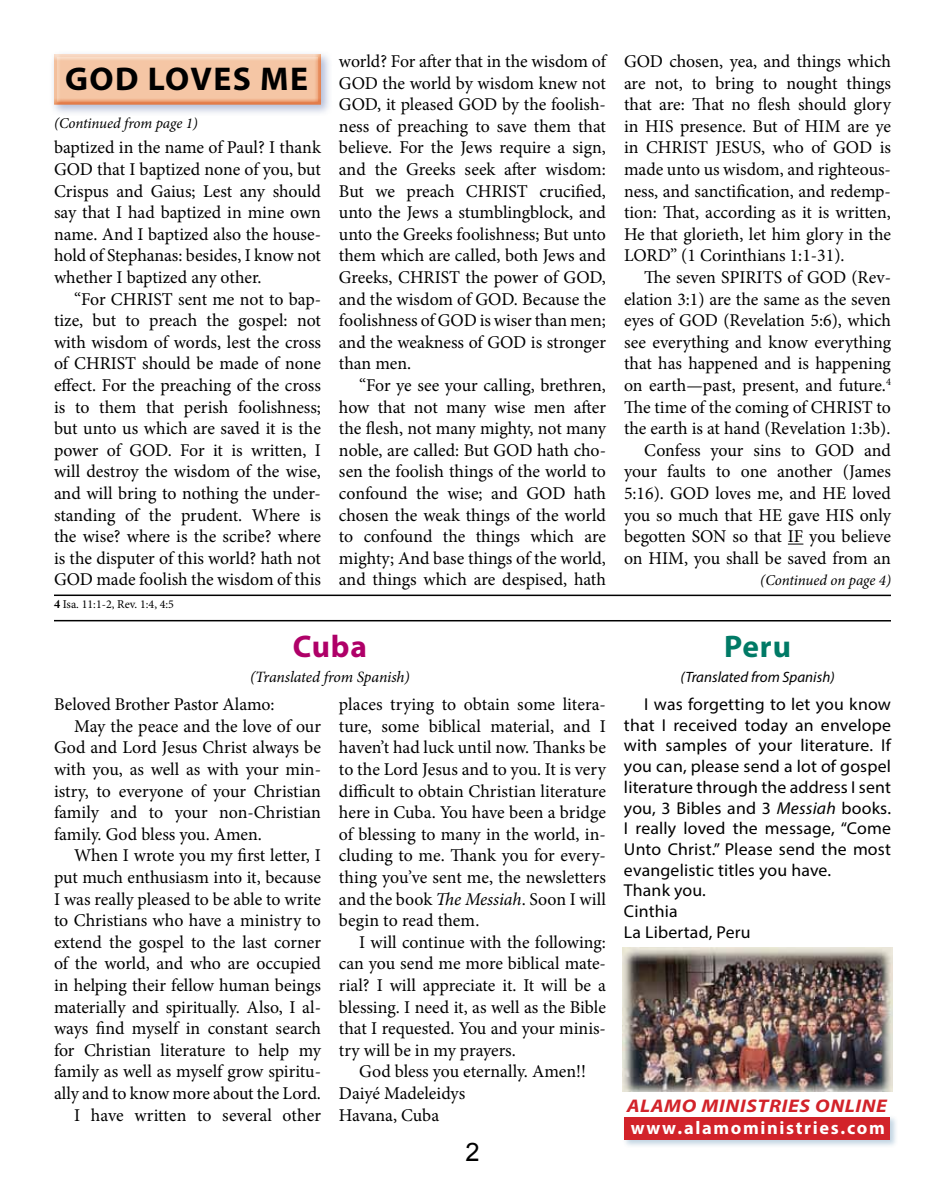
<style>
.page{position:relative;width:945px;height:1188px;background:#fff}
.page>*{position:absolute;margin:0;border:0;box-sizing:border-box;transform-origin:0 0}
.t1{font:700 33px "Myriad Pro";color:#000}
.t2{font:700 31.35px "Myriad Pro";color:#007a66}
.t3{font:700 31.35px "Myriad Pro";color:#af0068}
.t4{font:25.5px "Arial";color:#000}
.t5{font:700 18.3px "Myriad Pro";letter-spacing:.09em;color:#fff}
.t6{font:italic 700 18.3px "Myriad Pro";letter-spacing:.03em;color:#d2232a;scale:1.13 1}
.t7{font:18px/21.6px "Minion Pro";letter-spacing:-.005em;color:#000;text-align:justify}
.t8{font:17.25px/20.7px "Myriad Pro";letter-spacing:.01em;color:#000}
.t9{font:italic 15.75px "Minion Pro";letter-spacing:-.015em;color:#000}
.t10{font:italic 15px "Minion Pro";letter-spacing:-.01em;color:#000}
.t11{font:italic 15px "Myriad Pro";color:#000}
.t12{font:12px "Minion Pro";letter-spacing:.005em;color:#000}
.s1{font-family:"Adobe Caslon Pro";font-weight:700}
.s2{font-style:italic}
</style>
<div class="page">
<div style="left:50px;top:50px;width:283px;height:66px;background:#25408f;opacity:.35"></div>
<div style="left:52px;top:48px;width:270px;height:56px;background:#fff"></div>
<div style="left:52px;top:53px;width:270px;height:52px;background:#e46b24;opacity:.5"></div>
<hr style="left:54px;top:595px;width:837px;height:1px;background:#000">
<img style="left:622px;top:947px;width:270px;height:144px">
<div style="left:622px;top:1115px;width:276px;height:34px;background:#33719f;opacity:.3"></div>
<div style="left:624px;top:1116px;width:266px;height:24px;background:#d2232a"></div>
<div style="left:624px;top:1098px;width:265px;height:18px;background:#fff"></div>
<svg style="left:788px;top:544px;width:15px;height:1px"></svg>
<hr style="left:54px;top:620px;width:837px;height:2px;background:#000">
<h1 class="t1" style="left:65px;top:57px;width:25px">god</h1>
<h1 class="t1" style="left:148px;top:57px;width:21px">loves</h1>
<h1 class="t1" style="left:260px;top:57px;width:24px">me</h1>
<p class="t10" style="left:54px;top:113px;width:145px">(Continued from page 1)</p>
<p class="t7" style="left:54px;top:137px;width:269px">baptized in the name of Paul? I thank GOD that I baptized none of you, but Crispus and Gaius; Lest any should say that I had baptized in mine own name. And I baptized also the house&shy;hold of Stephanas: besides, I know not whether I baptized any other.</p>
<p class="t7" style="left:54px;top:288px;width:269px;text-indent:20px">“For CHRIST sent me not to bap&shy;tize, but to preach the gospel: not with wisdom of words, lest the cross of CHRIST should be made of none effect. For the preaching of the cross is to them that perish foolishness; but unto us which are saved it is the power of GOD. For it is written, I will destroy the wisdom of the wise, and will bring to nothing the under&shy;standing of the prudent. Where is the wise? where is the scribe? where is the disputer of this world? hath not GOD made foolish the wisdom of this</p>
<p class="t12" style="left:54px;top:597px;width:122px"><span class="s1">4</span> Isa. 11:1-2, Rev. 1:4, 4:5</p>
<p class="t7" style="left:339px;top:51px;width:269px">world? For after that in the wisdom of GOD the world by wisdom knew not GOD, it pleased GOD by the foolish&shy;ness of preaching to save them that believe. For the Jews require a sign, and the Greeks seek after wisdom:<br>But we preach CHRIST crucified, unto the Jews a stumblingblock, and unto the Greeks foolishness; But unto them which are called, both Jews and Greeks, CHRIST the power of GOD, and the wisdom of GOD. Because the foolishness of GOD is wiser than men; and the weakness of GOD is stronger than men.</p>
<p class="t7" style="left:339px;top:375px;width:269px;text-indent:20px">“For ye see your calling, brethren, how that not many wise men after the flesh, not many mighty, not many noble, are called: But GOD hath cho&shy;sen the foolish things of the world to confound the wise; and GOD hath chosen the weak things of the world to confound the things which are mighty; And base things of the world, and things which are despised, hath</p>
<h2 class="t3" style="left:293px;top:626px;width:76px">Cuba</h2>
<p class="t9" style="left:250px;top:666px;width:161px">(Translated from Spanish)</p>
<p class="t7" style="left:54px;top:694px;width:222px">Beloved Brother Pastor Alamo:</p>
<p class="t7" style="left:74px;top:715px;width:248px">May the peace and the love of our</p>
<p class="t7" style="left:54px;top:737px;width:269px">God and Lord Jesus Christ always be</p>
<p class="t7" style="left:54px;top:759px;width:269px">with you, as well as with your min-</p>
<p class="t7" style="left:54px;top:780px;width:268px">istry, to everyone of your Christian</p>
<p class="t7" style="left:54px;top:802px;width:268px">family and to your non-Christian</p>
<p class="t7" style="left:54px;top:823px;width:209px">family. God bless you. Amen.</p>
<p class="t7" style="left:74px;top:845px;width:248px">When I wrote you my first letter, I</p>
<p class="t7" style="left:54px;top:867px;width:268px">put much enthusiasm into it, because</p>
<p class="t7" style="left:54px;top:888px;width:269px">I was really pleased to be able to write</p>
<p class="t7" style="left:54px;top:910px;width:268px">to Christians who have a ministry to</p>
<p class="t7" style="left:54px;top:931px;width:269px">extend the gospel to the last corner</p>
<p class="t7" style="left:54px;top:953px;width:269px">of the world, and who are occupied</p>
<p class="t7" style="left:54px;top:975px;width:269px">in helping their fellow human beings</p>
<p class="t7" style="left:54px;top:996px;width:269px">materially and spiritually. Also, I al-</p>
<p class="t7" style="left:54px;top:1018px;width:269px">ways find myself in constant search</p>
<p class="t7" style="left:54px;top:1039px;width:269px">for Christian literature to help my</p>
<p class="t7" style="left:54px;top:1061px;width:269px">family as well as myself grow spiritu-</p>
<p class="t7" style="left:54px;top:1083px;width:269px">ally and to know more about the Lord.</p>
<p class="t7" style="left:74px;top:1104px;width:248px">I have written to several other</p>
<p class="t7" style="left:339px;top:694px;width:269px">places trying to obtain some litera&shy;ture, some biblical material, and I haven’t had luck until now. Thanks be to the Lord Jesus and to you. It is very difficult to obtain Christian literature here in Cuba. You have been a bridge of blessing to many in the world, in&shy;cluding to me. Thank you for every&shy;thing you’ve sent me, the newsletters and the book <span class="s2">The Messiah</span>. Soon I will begin to read them.</p>
<p class="t7" style="left:339px;top:931px;width:269px;text-indent:20px">I will continue with the following: can you send me more biblical mate&shy;rial? I will appreciate it. It will be a blessing. I need it, as well as the Bible that I requested. You and your minis&shy;try will be in my prayers.</p>
<p class="t7" style="left:339px;top:1061px;width:249px;text-align:left;text-indent:20px">God bless you eternally. Amen!!<br>Daiyé Madeleidys<br>Havana, Cuba</p>
<h3 class="t4" style="left:465px;top:1135px;width:16px">2</h3>
<p class="t7" style="left:624px;top:51px;width:269px">GOD chosen, yea, and things which are not, to bring to nought things that are: That no flesh should glory in His presence. But of Him are ye in CHRIST JESUS, who of GOD is made unto us wisdom, and righteous&shy;ness, and sanctification, and redemp&shy;tion: That, according as it is written, He that glorieth, let him glory in the LORD” (1 Corinthians 1:1-31).</p>
<p class="t7" style="left:624px;top:267px;width:269px;text-align:right">The seven SPIRITS of GOD (Rev&shy;elation 3:1) are the same as the seven eyes of GOD (Revelation 5:6), which see everything and know everything that has happened and is happening on earth—past, present, and future.<sup>4<br></sup>The time of the coming of CHRIST to the earth is at hand (Revelation 1:3b).<br>Confess your sins to GOD and your faults to one another (James 5:16). GOD loves me, and HE loved you so much that HE gave HIS only begotten SON so that IF you believe on HIM, you shall be saved from an</p>
<p class="t10" style="left:760px;top:570px;width:132px">(Continued on page 4)</p>
<h2 class="t2" style="left:724px;top:626px;width:68px">Peru</h2>
<p class="t11" style="left:680px;top:668px;width:156px">(Translated from Spanish)</p>
<p class="t8" style="left:624px;top:694px;width:269px;text-indent:20px">I was forgetting to let you know that I received today an envelope with samples of your literature. If you can, please send a lot of gospel literature through the address I sent you, 3 Bibles and 3 <span class="s2">Messiah</span> books.<br>I really loved the message, “Come<br>Unto Christ.” Please send the most evangelistic titles you have.<br>Thank you.<br>Cinthia<br>La Libertad, Peru</p>
<p class="t6" style="left:627px;top:1094px;width:232px">ALAMO MINISTRIES ONLINE</p>
<p class="t5" style="left:631px;top:1116px;width:256px">www.alamoministries.com</p>
</div>
